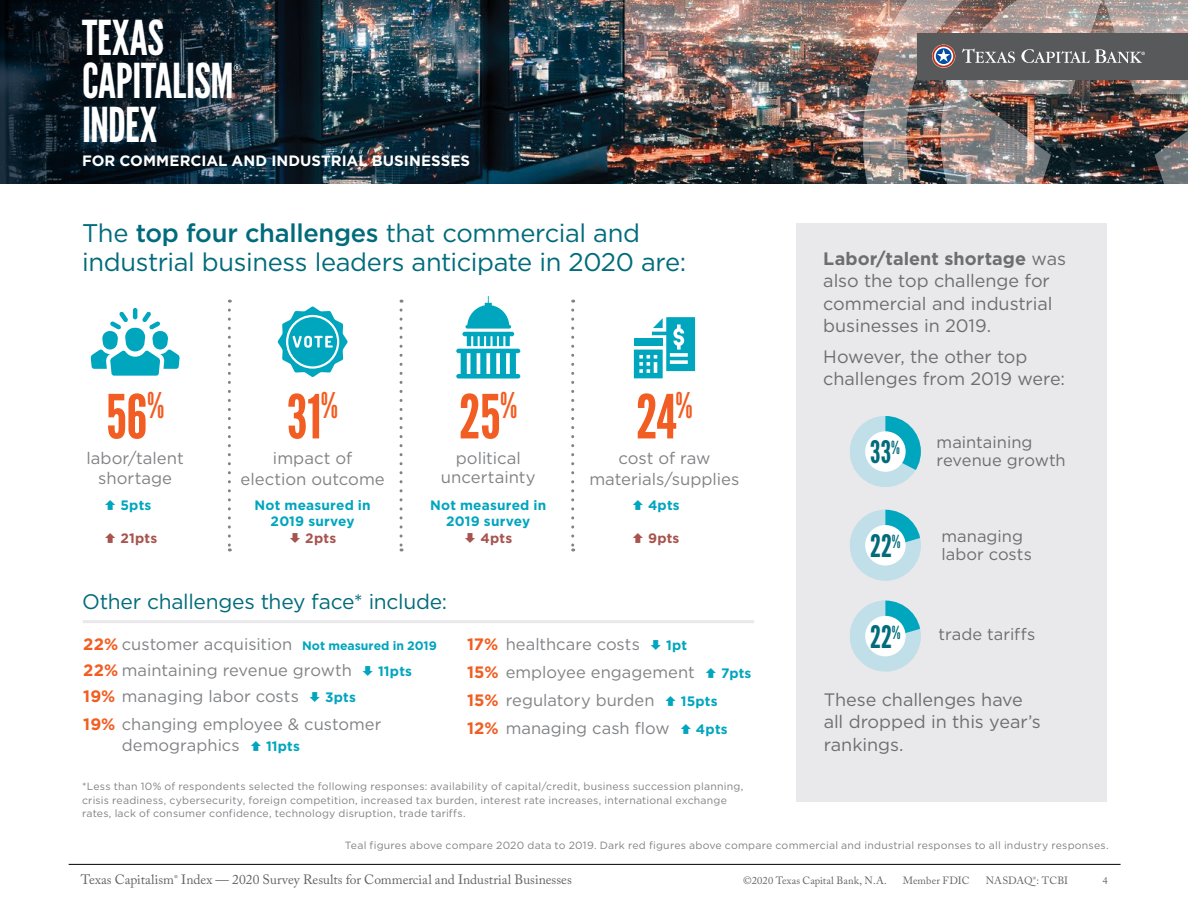
<style>
.page{position:relative;width:1188px;height:918px;background:#fff}
.page>*{position:absolute;margin:0;border:0;box-sizing:border-box;transform-origin:0 0}
.t1{font:60.6px "League Gothic";letter-spacing:-.01em;color:#f15d22}
.t2{font:48px/43.5px "League Gothic";letter-spacing:-.01em;color:#fff}
.t3{font:30.9px "League Gothic";color:#006b7b}
.t4{font:25.5px/28.5px "Gotham";letter-spacing:-.015em;color:#006b7b}
.t5{font:21px "Gotham";letter-spacing:-.015em;color:#006b7b}
.t6{font:18px/22.5px "Gotham";letter-spacing:-.005em;color:#6d6e71}
.t7{font:16.65px/21.3px "Gotham";color:#808285;text-align:center}
.t8{font:16.5px/26px "Gotham";color:#808285}
.t9{font:16.5px/18px "Gotham";color:#6d6e71}
.t10{font:700 15px "Gotham";color:#fff}
.t11{font:700 13.65px/15.8px "Gotham";letter-spacing:.015em;color:#00a5be;text-align:center}
.t12{font:700 13.65px "Gotham";letter-spacing:.02em;color:#a8534d}
.t13{font:13.5px "Adobe Caslon Pro";letter-spacing:.005em;color:#636466}
.t14{font:10.5px/13.5px "Gotham";letter-spacing:.02em;color:#808285}
.t15{font:10.5px "Adobe Caslon Pro";letter-spacing:.01em;color:#636466}
.t16{font:8.7px "League Gothic";color:#fff}
.s1{font-weight:500}
.s2{font-weight:700;color:#f15d22}
.s3{font-weight:700;font-size:12.3px;color:#00a5be}
.s4{font-weight:700}
</style>
<div class="page">
<img style="left:386px;top:0;width:477px;height:183px">
<img style="left:869px;top:0;width:319px;height:183px">
<div style="left:918px;top:33px;width:270px;height:46px;background:#58595b"></div>
<svg style="left:932px;top:45px;width:23px;height:22px"></svg>
<svg style="left:962px;top:48px;width:53px;height:15px"></svg>
<svg style="left:1021px;top:49px;width:124px;height:14px"></svg>
<img style="left:0;top:0;width:386px;height:183px">
<hr style="left:69px;top:864px;width:1052px;height:1px;background:#000">
<hr style="left:83px;top:620px;width:671px;height:3px;background:#e9e9eb">
<svg style="left:228px;top:310px;width:3px;height:241px"></svg>
<svg style="left:400px;top:310px;width:3px;height:241px"></svg>
<svg style="left:571px;top:310px;width:3px;height:241px"></svg>
<div style="left:797px;top:224px;width:310px;height:578px;background:#e9e9eb"></div>
<hr style="left:133px;top:308px;width:4px;height:11px;background:#00a5be;border-radius:2px">
<svg style="left:91px;top:311px;width:89px;height:65px"></svg>
<svg style="left:456px;top:296px;width:64px;height:83px"></svg>
<svg style="left:278px;top:306px;width:70px;height:71px"></svg>
<svg style="left:634px;top:317px;width:61px;height:61px"></svg>
<div style="left:850px;top:416px;width:71px;height:71px;background:#c0dfe8;border-radius:50%"></div>
<svg style="left:850px;top:416px;width:71px;height:62px"></svg>
<div style="left:865px;top:431px;width:41px;height:41px;background:#fff;border-radius:50%"></div>
<div style="left:850px;top:510px;width:71px;height:71px;background:#c0dfe8;border-radius:50%"></div>
<svg style="left:850px;top:510px;width:71px;height:59px"></svg>
<div style="left:865px;top:525px;width:41px;height:41px;background:#fff;border-radius:50%"></div>
<div style="left:850px;top:601px;width:71px;height:71px;background:#c0dfe8;border-radius:50%"></div>
<svg style="left:850px;top:601px;width:71px;height:59px"></svg>
<div style="left:865px;top:616px;width:41px;height:40px;background:#fff;border-radius:50%"></div>
<h2 class="t2" style="left:82px;top:16px;width:153px">TEXAS<br>CAPITALISM</h2>
<p class="t16" style="left:234px;top:63px;width:9px">®</p>
<h2 class="t2" style="left:82px;top:103px;width:77px">INDEX</h2>
<h3 class="t10" style="left:82px;top:151px;width:390px">FOR COMMERCIAL AND INDUSTRIAL BUSINESSES</h3>
<h3 class="t4" style="left:82px;top:219px;width:606px">The <span class="s1">top four challenges</span> that commercial and industrial business leaders anticipate in 2020 are:</h3>
<h1 class="t1" style="left:106px;top:381px;width:60px">56<sup>%</sup></h1>
<h1 class="t1" style="left:287px;top:381px;width:53px">31<sup>%</sup></h1>
<h1 class="t1" style="left:459px;top:381px;width:60px">25<sup>%</sup></h1>
<h3 class="t7" style="left:86px;top:447px;width:99px;line-height:20px">labor/talent shortage</h3>
<h3 class="t7" style="left:240px;top:447px;width:146px">impact of election outcome</h3>
<h3 class="t11" style="left:255px;top:497px;width:118px">Not measured in<br>2019 survey</h3>
<h3 class="t7" style="left:441px;top:448px;width:96px;line-height:19.4px">political uncertainty</h3>
<h3 class="t11" style="left:430px;top:497px;width:118px">Not measured in<br>2019 survey</h3>
<h3 class="t11" style="left:120px;top:497px;width:32px">5pts</h3>
<h3 class="t12" style="left:120px;top:529px;width:38px">21pts</h3>
<h3 class="t12" style="left:481px;top:529px;width:33px">4pts</h3>
<h3 class="t12" style="left:305px;top:529px;width:32px">2pts</h3>
<h1 class="t1" style="left:636px;top:381px;width:58px">24<sup>%</sup></h1>
<h3 class="t7" style="left:589px;top:447px;width:152px">cost of raw materials/supplies</h3>
<h3 class="t11" style="left:648px;top:497px;width:33px">4pts</h3>
<h3 class="t12" style="left:648px;top:529px;width:33px">9pts</h3>
<h3 class="t5" style="left:82px;top:588px;width:366px">Other challenges they face* include:</h3>
<h3 class="t8" style="left:83px;top:631px;width:355px"><span class="s2">22%</span> customer acquisition <span class="s3">Not measured in 2019<br></span><span class="s2">22%</span> maintaining revenue growth</h3>
<h3 class="t11" style="left:378px;top:664px;width:35px">11pts</h3>
<h3 class="t8" style="left:83px;top:683px;width:217px"><span class="s2">19%</span> managing labor costs</h3>
<h3 class="t11" style="left:325px;top:690px;width:32px">3pts</h3>
<h3 class="t8" style="left:122px;top:713px;width:261px;line-height:21.3px;text-indent:-39px"><span class="s2">19%</span> changing employee &amp; customer demographics</h3>
<h3 class="t11" style="left:266px;top:739px;width:35px">11pts</h3>
<h3 class="t8" style="left:467px;top:631px;width:174px"><span class="s2">17%</span> healthcare costs</h3>
<h3 class="t11" style="left:666px;top:638px;width:23px">1pt</h3>
<h3 class="t8" style="left:467px;top:659px;width:229px"><span class="s2">15%</span> employee engagement</h3>
<h3 class="t11" style="left:721px;top:666px;width:32px">7pts</h3>
<h3 class="t8" style="left:467px;top:687px;width:189px"><span class="s2">15%</span> regulatory burden</h3>
<h3 class="t11" style="left:681px;top:693px;width:38px">15pts</h3>
<h3 class="t8" style="left:467px;top:715px;width:204px"><span class="s2">12%</span> managing cash flow</h3>
<h3 class="t11" style="left:696px;top:721px;width:33px">4pts</h3>
<p class="t14" style="left:82px;top:780px;width:663px">*Less than 10% of respondents selected the following responses: availability of capital/credit, business succession planning, crisis readiness, cybersecurity, foreign competition, increased tax burden, interest rate increases, international exchange rates, lack of consumer confidence, technology disruption, trade tariffs.</p>
<h3 class="t6" style="left:823px;top:247px;width:244px"><span class="s4">Labor/talent shortage</span> was also the top challenge for commercial and industrial businesses in 2019.</h3>
<h3 class="t6" style="left:823px;top:345px;width:243px">However, the other top challenges from 2019 were:</h3>
<h3 class="t3" style="left:870px;top:434px;width:31px">33<sup>%</sup></h3>
<h3 class="t9" style="left:937px;top:433px;width:131px">maintaining revenue growth</h3>
<h3 class="t3" style="left:870px;top:527px;width:32px">22<sup>%</sup></h3>
<h3 class="t9" style="left:941px;top:527px;width:92px">managing labor costs</h3>
<h3 class="t3" style="left:870px;top:618px;width:32px">22<sup>%</sup></h3>
<h3 class="t9" style="left:939px;top:625px;width:98px">trade tariffs</h3>
<h3 class="t6" style="left:824px;top:688px;width:219px">These challenges have all dropped in this year’s rankings.</h3>
<p class="t14" style="left:345px;top:838px;width:765px">Teal figures above compare 2020 data to 2019. Dark red figures above compare commercial and industrial responses to all industry responses.</p>
<p class="t13" style="left:81px;top:872px;width:493px">Texas Capitalism<sup>®</sup> Index — 2020 Survey Results for Commercial and Industrial Businesses</p>
<p class="t15" style="left:1102px;top:875px;width:7px">4</p>
<p class="t15" style="left:743px;top:875px;width:145px">©2020 Texas Capital Bank, N.A.</p>
<p class="t15" style="left:903px;top:875px;width:69px">Member FDIC</p>
<p class="t15" style="left:986px;top:875px;width:84px">NASDAQ<sup>®</sup>: TCBI</p>
</div>
